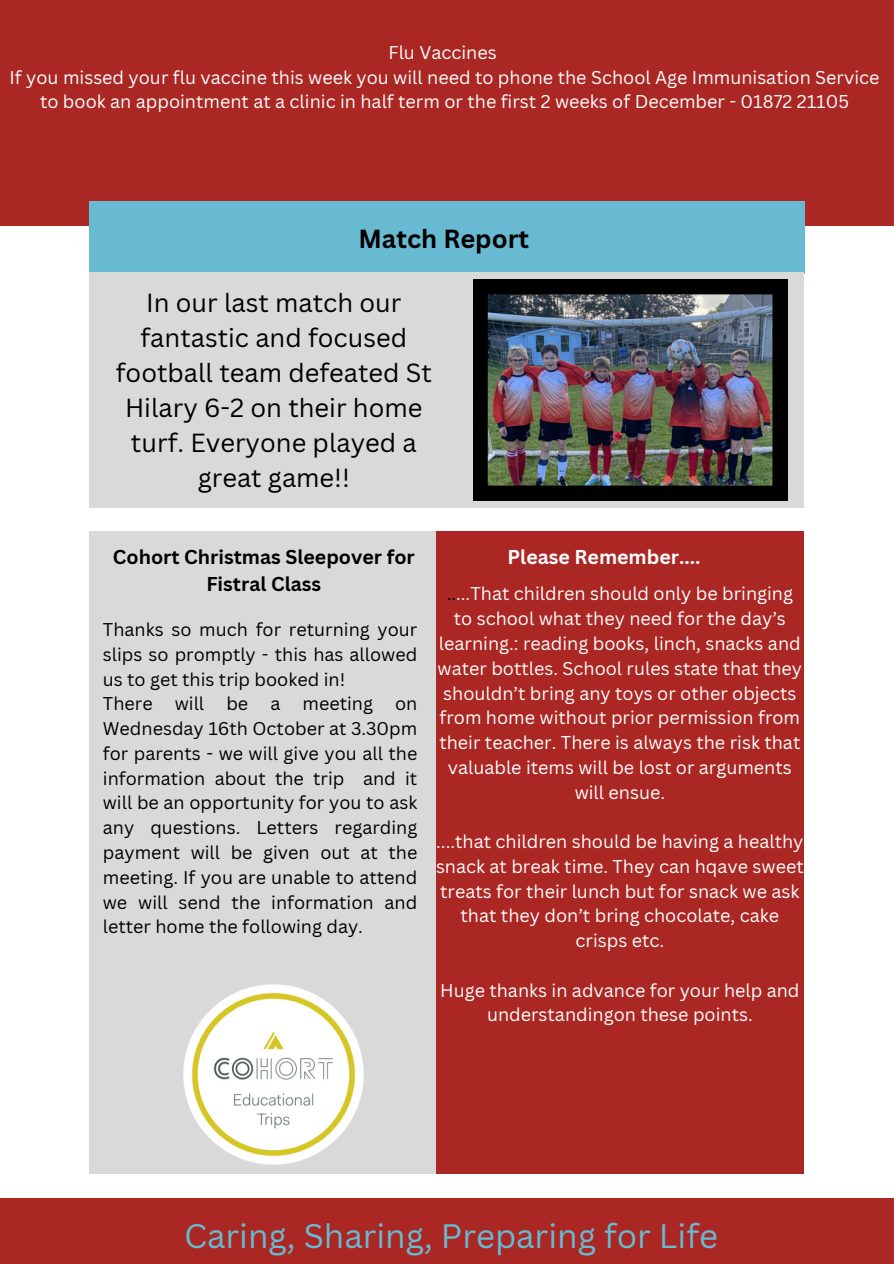
<style>
.page{position:relative;width:894px;height:1264px;background:#fff}
.page>*{position:absolute;margin:0;border:0;box-sizing:border-box;transform-origin:0 0}
.t1{font:33px "Canva Sans";color:#67bad1}
.t2{font:25.5px/34.8px "Canva Sans";color:#000;text-align:center}
.t3{font:700 25.5px "Canva Sans";color:#000}
.t4{font:700 19.5px/27px "Canva Sans";color:#000;text-align:center}
.t5{font:700 19.5px "Canva Sans";color:#fff}
.t6{font:18px/24.8px "Canva Sans";color:#fdfefe;text-align:center}
.t7{font:18px/24.8px "Canva Sans";color:#000;text-align:justify}
.s1{color:#000}
</style>
<div class="page">
<div style="left:435px;top:531px;width:369px;height:642px;background:#ab2724"></div>
<div style="left:89px;top:531px;width:346px;height:642px;background:#d9d9d9"></div>
<div style="left:0;top:0;width:893px;height:225px;background:#ab2724"></div>
<div style="left:89px;top:202px;width:715px;height:72px;background:#67bad1"></div>
<div style="left:89px;top:272px;width:714px;height:236px;background:#d9d9d9"></div>
<div style="left:0;top:1197px;width:893px;height:66px;background:#ab2724"></div>
<img style="left:473px;top:280px;width:313px;height:220px">
<img style="left:184px;top:984px;width:180px;height:180px">
<p class="t6" style="left:388px;top:40px;width:110px">Flu Vaccines</p>
<h1 class="t6" style="left:10px;top:64px;width:871px">If you missed your flu vaccine this week you will need to phone the School Age Immunisation Service to book an appointment at a clinic in half term or the first 2 weeks of December - 01872 21105</h1>
<p class="t3" style="left:358px;top:220px;width:172px">Match Report</p>
<h4 class="t2" style="left:116px;top:285px;width:317px">In our last match our fantastic and focused football team defeated St<br>Hilary 6-2 on their home turf. Everyone played a great game!!</h4>
<p class="t4" style="left:113px;top:543px;width:303px">Cohort Christmas Sleepover for<br>Fistral Class</p>
<h4 class="t7" style="left:103px;top:616px;width:316px">Thanks so much for returning your slips so promptly - this has allowed us to get this trip booked in!</h4>
<p class="t7" style="left:103px;top:691px;width:316px">There will be a meeting on Wednesday 16th October at 3.30pm for parents - we will give you all the information about the trip and it will be an opportunity for you to ask any questions. Letters regarding payment will be given out at the meeting. If you are unable to attend we will send the information and letter home the following day.</p>
<p class="t5" style="left:507px;top:543px;width:194px">Please Remember....</p>
<p class="t6" style="left:437px;top:581px;width:366px"><span class="s1">..</span>...That children should only be bringing to school what they need for the day’s learning.: reading books, linch, snacks and water bottles. School rules state that they shouldn’t bring any toys or other objects from home without prior permission from their teacher. There is always the risk that valuable items will be lost or arguments will ensue.</p>
<p class="t6" style="left:436px;top:828px;width:369px">....that children should be having a healthy snack at break time. They can hqave sweet treats for their lunch but for snack we ask that they don’t bring chocolate, cake crisps etc.</p>
<p class="t6" style="left:440px;top:977px;width:361px">Huge thanks in advance for your help and understandingon these points.</p>
<p class="t1" style="left:184px;top:1213px;width:535px">Caring, Sharing, Preparing for Life</p>
</div>
